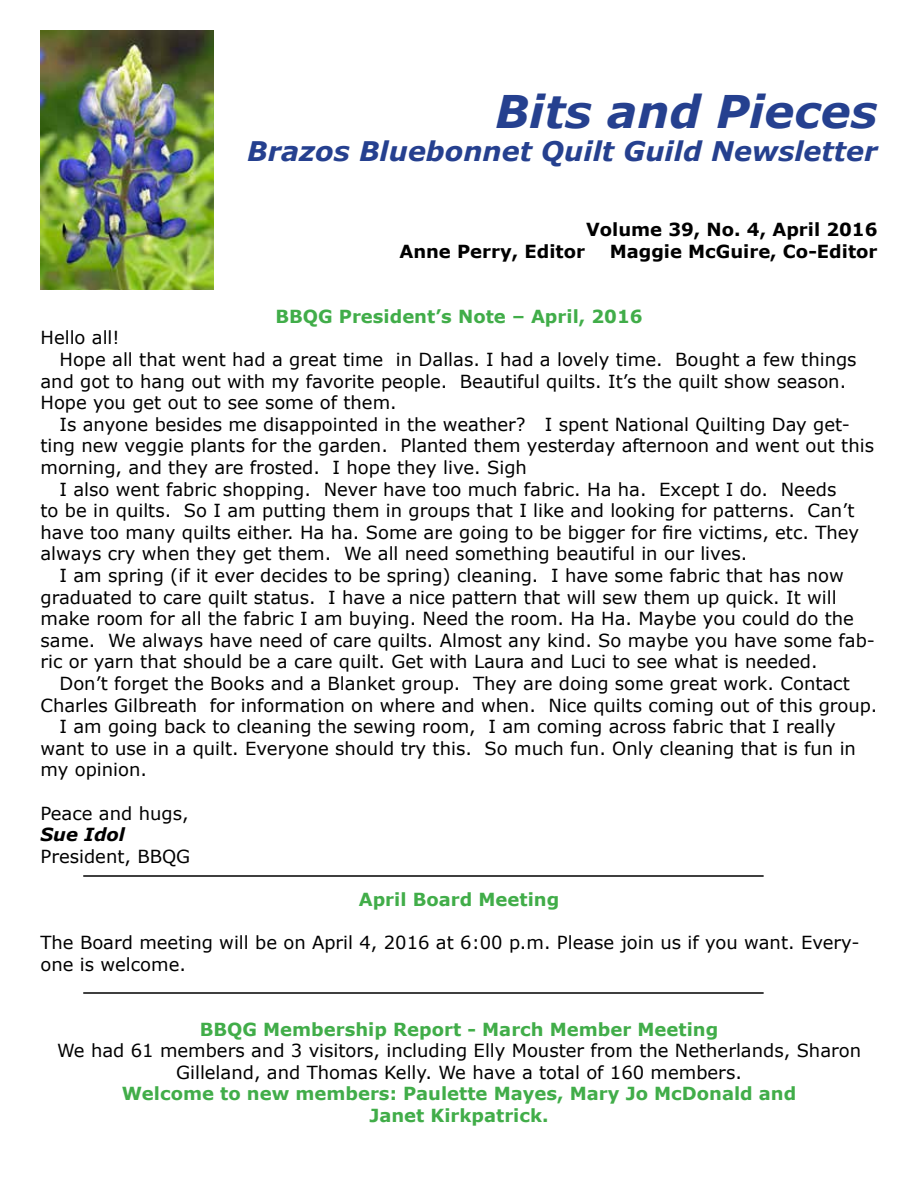
<style>
.page{position:relative;width:918px;height:1188px;background:#fff}
.page>*{position:absolute;margin:0;border:0;box-sizing:border-box;transform-origin:0 0}
.t1{font:italic 700 45px "Verdana";color:#25408f}
.t2{font:italic 700 27px "Verdana";color:#25408f}
.t3{font:18px/21.6px "Verdana";color:#000}
.t4{font:700 18px/21.6px "Verdana";color:#41ad49;text-align:center}
.t5{font:700 18px "Verdana";color:#000}
.t6{font:italic 700 18px "Verdana";color:#000}
</style>
<div class="page">
<img style="left:40px;top:31px;width:173px;height:259px">
<hr style="left:83px;top:875px;width:681px;height:2px;background:#000">
<hr style="left:83px;top:992px;width:681px;height:2px;background:#000">
<h1 class="t1" style="left:495px;top:80px;width:384px">Bits and Pieces</h1>
<h2 class="t2" style="left:247px;top:132px;width:632px">Brazos Bluebonnet Quilt Guild Newsletter</h2>
<p class="t5" style="left:586px;top:217px;width:293px">Volume 39, No. 4, April 2016</p>
<p class="t5" style="left:399px;top:239px;width:187px">Anne Perry, Editor</p>
<p class="t5" style="left:610px;top:239px;width:269px">Maggie McGuire, Co-Editor</p>
<p class="t4" style="left:275px;top:305px;width:369px">BBQG President’s Note – April, 2016</p>
<p class="t3" style="left:41px;top:327px;width:81px">Hello all!</p>
<p class="t3" style="left:60px;top:349px;width:799px">Hope all that went had a great time in Dallas. I had a lovely time. Bought a few things</p>
<p class="t3" style="left:41px;top:370px;width:807px">and got to hang out with my favorite people. Beautiful quilts. It’s the quilt show season.</p>
<p class="t3" style="left:41px;top:392px;width:358px">Hope you get out to see some of them.</p>
<p class="t3" style="left:60px;top:413px;width:792px">Is anyone besides me disappointed in the weather? I spent National Quilting Day get-</p>
<p class="t3" style="left:41px;top:435px;width:835px">ting new veggie plants for the garden. Planted them yesterday afternoon and went out this</p>
<p class="t3" style="left:41px;top:457px;width:488px">morning, and they are frosted. I hope they live. Sigh</p>
<p class="t3" style="left:60px;top:478px;width:778px">I also went fabric shopping. Never have too much fabric. Ha ha. Except I do. Needs</p>
<p class="t3" style="left:41px;top:500px;width:816px">to be in quilts. So I am putting them in groups that I like and looking for patterns. Can’t</p>
<p class="t3" style="left:41px;top:521px;width:820px">have too many quilts either. Ha ha. Some are going to be bigger for fire victims, etc. They</p>
<p class="t3" style="left:41px;top:543px;width:708px">always cry when they get them. We all need something beautiful in our lives.</p>
<p class="t3" style="left:60px;top:565px;width:786px">I am spring (if it ever decides to be spring) cleaning. I have some fabric that has now</p>
<p class="t3" style="left:41px;top:586px;width:798px">graduated to care quilt status. I have a nice pattern that will sew them up quick. It will</p>
<p class="t3" style="left:41px;top:608px;width:815px">make room for all the fabric I am buying. Need the room. Ha Ha. Maybe you could do the</p>
<p class="t3" style="left:41px;top:629px;width:836px">same. We always have need of care quilts. Almost any kind. So maybe you have some fab-</p>
<p class="t3" style="left:41px;top:651px;width:779px">ric or yarn that should be a care quilt. Get with Laura and Luci to see what is needed.</p>
<p class="t3" style="left:60px;top:673px;width:792px">Don’t forget the Books and a Blanket group. They are doing some great work. Contact</p>
<p class="t3" style="left:41px;top:694px;width:839px">Charles Gilbreath for information on where and when. Nice quilts coming out of this group.</p>
<p class="t3" style="left:60px;top:716px;width:778px">I am going back to cleaning the sewing room, I am coming across fabric that I really</p>
<p class="t3" style="left:41px;top:737px;width:817px">want to use in a quilt. Everyone should try this. So much fun. Only cleaning that is fun in</p>
<p class="t3" style="left:41px;top:759px;width:108px">my opinion.</p>
<p class="t3" style="left:41px;top:802px;width:150px">Peace and hugs,</p>
<p class="t6" style="left:41px;top:822px;width:86px">Sue Idol</p>
<p class="t3" style="left:41px;top:845px;width:151px">President, BBQG</p>
<p class="t4" style="left:359px;top:888px;width:202px">April Board Meeting</p>
<p class="t3" style="left:41px;top:932px;width:821px">The Board meeting will be on April 4, 2016 at 6:00 p.m. Please join us if you want. Every&shy;one is welcome.</p>
<p class="t4" style="left:200px;top:1018px;width:520px">BBQG Membership Report - March Member Meeting</p>
<p class="t3" style="left:57px;top:1040px;width:806px;text-align:center">We had 61 members and 3 visitors, including Elly Mouster from the Netherlands, Sharon<br>Gilleland, and Thomas Kelly. We have a total of 160 members.</p>
<p class="t4" style="left:122px;top:1083px;width:676px">Welcome to new members: Paulette Mayes, Mary Jo McDonald and<br>Janet Kirkpatrick.</p>
</div>
